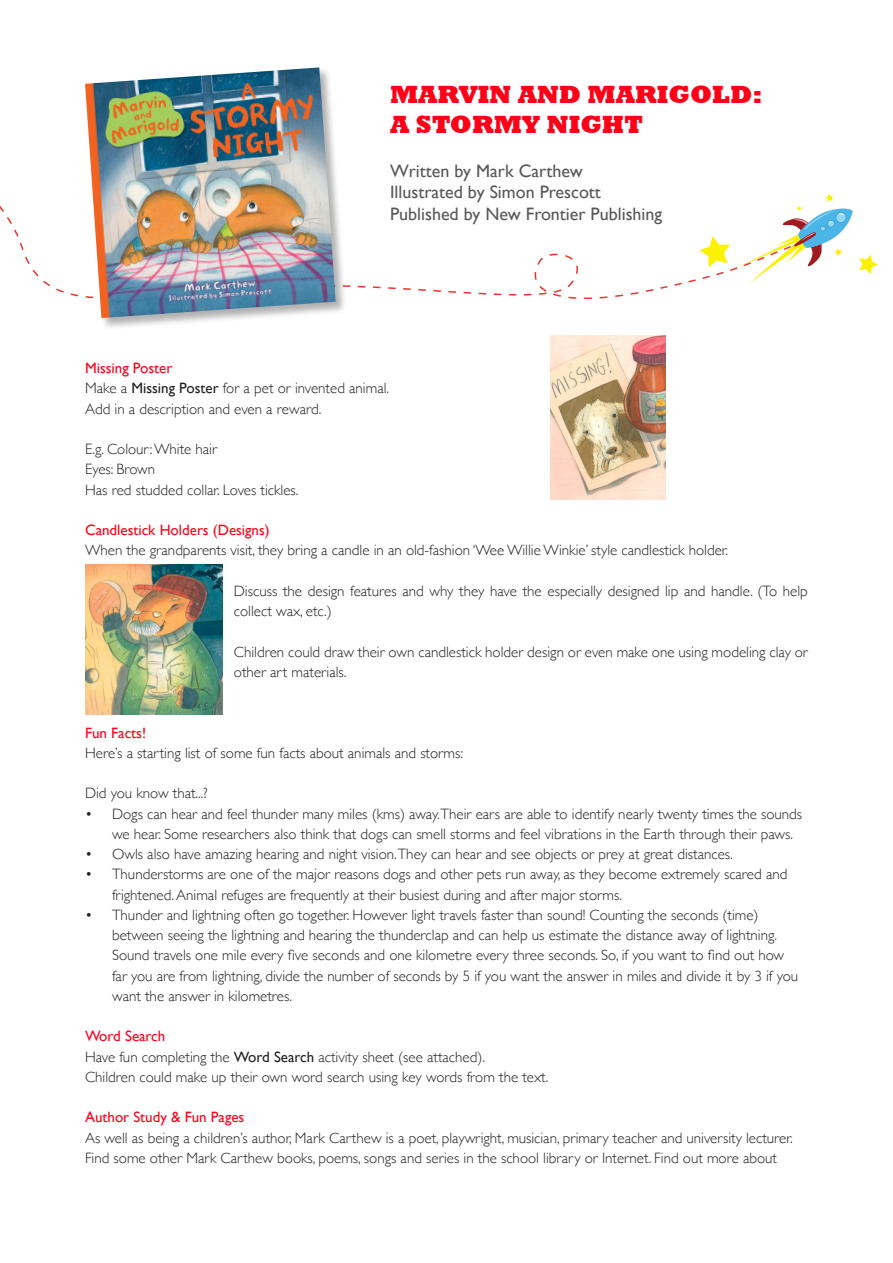
<style>
.page{position:relative;width:893px;height:1263px;background:#fff}
.page>*{position:absolute;margin:0;border:0;box-sizing:border-box;transform-origin:0 0}
.Sub_heading_1{font:800 25.5px "Rockwell";color:#fe0018}
.sub_heading_2{font:18px "Gill Sans";color:#57585a}
.Body_Copy_Full_Out{font:300 15px/20.2px "Gill Sans";color:#231f20}
.Sub_heading_3{font:15px "Gill Sans";color:#fe0018}
.s1{font-weight:400}
</style>
<div class="page">
<svg style="left:463px;top:293px;width:176px;height:7px"></svg>
<svg style="left:0;top:205px;width:654px;height:88px"></svg>
<svg style="left:660px;top:194px;width:218px;height:95px"></svg>
<img style="left:551px;top:336px;width:115px;height:163px">
<img style="left:85px;top:564px;width:137px;height:151px">
<div style="left:85px;top:67px;width:263px;height:263px;background:#231f20;opacity:.35"></div>
<img style="left:85px;top:67px;width:251px;height:251px">
<p class="Sub_heading_1" style="left:390px;top:79px;width:374px">MARVIN AND MARIGOLD:</p>
<p class="Sub_heading_1" style="left:390px;top:110px;width:255px">A STORMY NIGHT</p>
<p class="sub_heading_2" style="left:390px;top:160px;width:194px">Written by Mark Carthew</p>
<p class="sub_heading_2" style="left:390px;top:181px;width:212px">Illustrated by Simon Prescott</p>
<p class="sub_heading_2" style="left:390px;top:203px;width:274px">Published by New Frontier Publishing</p>
<p class="Sub_heading_3" style="left:85px;top:359px;width:89px">Missing Poster</p>
<p class="Body_Copy_Full_Out" style="left:85px;top:378px;width:306px">Make a <span class="s1">Missing Poster</span> for a pet or invented animal.</p>
<p class="Body_Copy_Full_Out" style="left:85px;top:398px;width:238px">Add in a description and even a reward.</p>
<p class="Body_Copy_Full_Out" style="left:85px;top:438px;width:134px">E.g. Colour: White hair</p>
<p class="Body_Copy_Full_Out" style="left:85px;top:459px;width:72px">Eyes: Brown</p>
<p class="Body_Copy_Full_Out" style="left:85px;top:479px;width:215px">Has red studded collar. Loves tickles.</p>
<p class="Sub_heading_3" style="left:85px;top:521px;width:186px">Candlestick Holders (Designs)</p>
<p class="Body_Copy_Full_Out" style="left:85px;top:540px;width:645px">When the grandparents visit, they bring a candle in an old-fashion ‘Wee Willie Winkie’ style candlestick holder.</p>
<p class="Body_Copy_Full_Out" style="left:234px;top:580px;width:576px">Discuss the design features and why they have the especially designed lip and handle. (To help collect wax, etc.)</p>
<p class="Body_Copy_Full_Out" style="left:234px;top:641px;width:576px">Children could draw their own candlestick holder design or even make one using modeling clay or other art materials.</p>
<p class="Sub_heading_3" style="left:85px;top:724px;width:63px">Fun Facts!</p>
<p class="Body_Copy_Full_Out" style="left:85px;top:742px;width:380px">Here’s a starting list of some fun facts about animals and storms:</p>
<p class="Body_Copy_Full_Out" style="left:85px;top:783px;width:124px">Did you know that...?</p>
<p class="Body_Copy_Full_Out" style="left:112px;top:803px;width:692px;text-indent:-27px">• Dogs can hear and feel thunder many miles (kms) away.Their ears are able to identify nearly twenty times the sounds we hear. Some researchers also think that dogs can smell storms and feel vibrations in the Earth through their paws.</p>
<p class="Body_Copy_Full_Out" style="left:85px;top:843px;width:649px">• Owls also have amazing hearing and night vision.They can hear and see objects or prey at great distances.</p>
<p class="Body_Copy_Full_Out" style="left:112px;top:864px;width:677px;text-indent:-27px">• Thunderstorms are one of the major reasons dogs and other pets run away, as they become extremely scared and frightened. Animal refuges are frequently at their busiest during and after major storms.</p>
<p class="Body_Copy_Full_Out" style="left:112px;top:904px;width:688px;text-indent:-27px">• Thunder and lightning often go together. However light travels faster than sound! Counting the seconds (time) between seeing the lightning and hearing the thunderclap and can help us estimate the distance away of lightning.<br>Sound travels one mile every five seconds and one kilometre every three seconds. So, if you want to find out how far you are from lightning, divide the number of seconds by 5 if you want the answer in miles and divide it by 3 if you want the answer in kilometres.</p>
<p class="Sub_heading_3" style="left:85px;top:1027px;width:82px">Word Search</p>
<p class="Body_Copy_Full_Out" style="left:85px;top:1046px;width:401px">Have fun completing the <span class="s1">Word Search</span> activity sheet (see attached).</p>
<p class="Body_Copy_Full_Out" style="left:85px;top:1066px;width:465px">Children could make up their own word search using key words from the text.</p>
<p class="Sub_heading_3" style="left:85px;top:1108px;width:161px">Author Study &amp; Fun Pages</p>
<p class="Body_Copy_Full_Out" style="left:85px;top:1127px;width:709px">As well as being a children’s author, Mark Carthew is a poet, playwright, musician, primary teacher and university lecturer.<br>Find some other Mark Carthew books, poems, songs and series in the school library or Internet. Find out more about</p>
</div>
